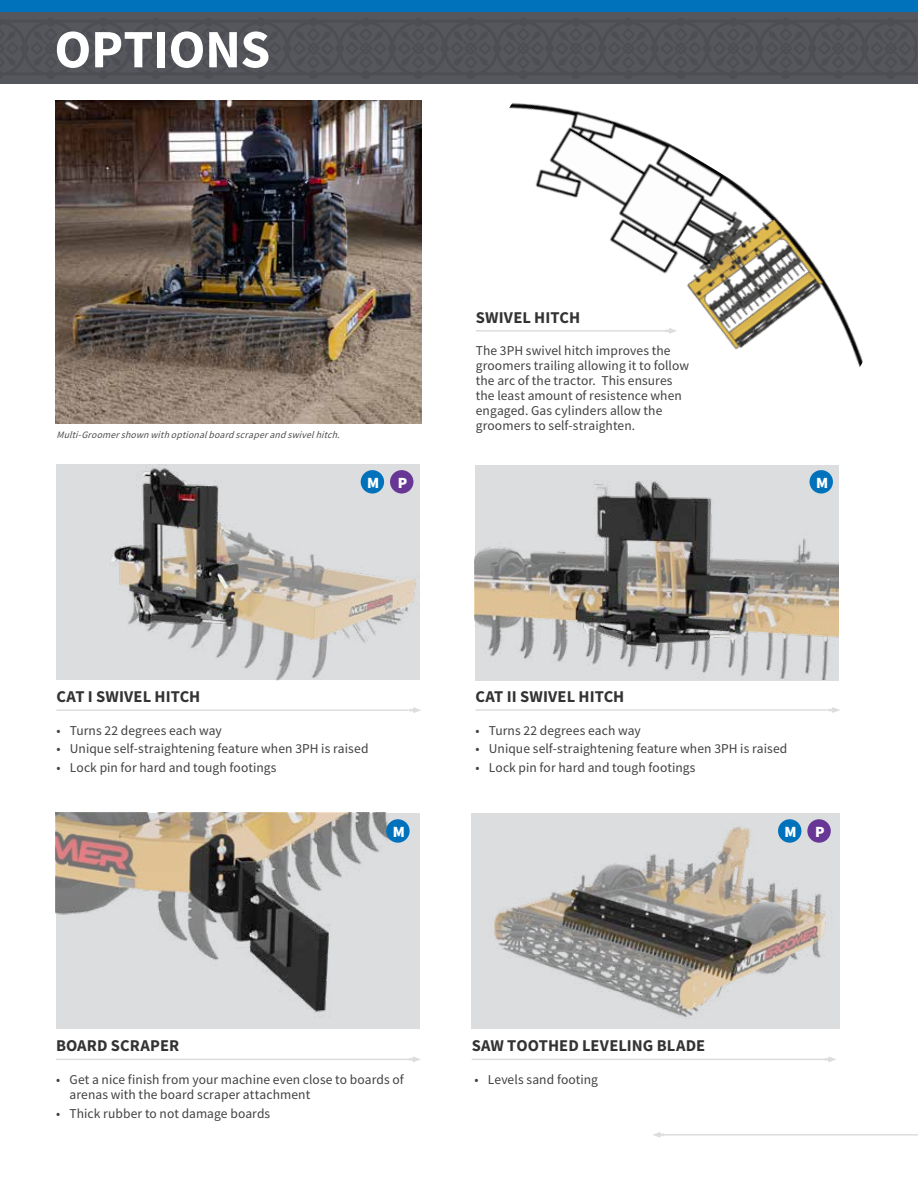
<style>
.page{position:relative;width:918px;height:1188px;background:#fff}
.page>*{position:absolute;margin:0;border:0;box-sizing:border-box;transform-origin:0 0}
.t1{font:700 54px "Source Sans Pro";letter-spacing:-.005em;color:#fff}
.t2{font:700 16.5px "Source Sans Pro";letter-spacing:.005em;color:#333334}
.t3{font:900 15.6px "Source Sans Pro";color:#fff}
.t4{font:13.5px/15px "Source Sans Pro";letter-spacing:.005em;color:#414042}
.t5{font:italic 9.75px "Source Sans Pro";color:#4d4d4f}
</style>
<div class="page">
<div style="left:0;top:0;width:918px;height:13px;background:#0072bc"></div>
<div style="left:0;top:13px;width:918px;height:71px;background:#55575c"></div>
<img style="left:58px;top:464px;width:362px;height:216px">
<img style="left:479px;top:813px;width:361px;height:216px">
<img style="left:56px;top:813px;width:364px;height:216px">
<img style="left:474px;top:465px;width:365px;height:215px">
<hr style="left:665px;top:1134px;width:253px;height:2px;background:#dcddde">
<svg style="left:653px;top:1132px;width:12px;height:6px"></svg>
<hr style="left:56px;top:709px;width:353px;height:2px;background:#dcddde">
<svg style="left:409px;top:707px;width:12px;height:6px"></svg>
<hr style="left:475px;top:709px;width:353px;height:2px;background:#dcddde">
<svg style="left:828px;top:707px;width:12px;height:6px"></svg>
<hr style="left:56px;top:1059px;width:352px;height:1px;background:#dcddde">
<svg style="left:408px;top:1056px;width:13px;height:6px"></svg>
<hr style="left:472px;top:1059px;width:352px;height:1px;background:#dcddde">
<svg style="left:824px;top:1056px;width:12px;height:6px"></svg>
<div style="left:390px;top:470px;width:23px;height:24px;background:#683695;border-radius:50%"></div>
<div style="left:361px;top:470px;width:23px;height:24px;background:#0072bc;border-radius:50%"></div>
<div style="left:810px;top:470px;width:23px;height:24px;background:#0072bc;border-radius:50%"></div>
<div style="left:386px;top:819px;width:24px;height:24px;background:#0072bc;border-radius:50%"></div>
<div style="left:807px;top:819px;width:24px;height:24px;background:#683695;border-radius:50%"></div>
<div style="left:778px;top:819px;width:23px;height:24px;background:#0072bc;border-radius:50%"></div>
<img style="left:509px;top:102px;width:354px;height:266px">
<img style="left:56px;top:100px;width:366px;height:324px">
<hr style="left:476px;top:330px;width:189px;height:2px;background:#dcddde">
<svg style="left:665px;top:328px;width:12px;height:6px"></svg>
<h1 class="t1" style="left:54px;top:13px;width:217px">OPTIONS</h1>
<p class="t5" style="left:56px;top:429px;width:288px">Multi-Groomershownwithoptionalboardscraperandswivelhitch.</p>
<p class="t2" style="left:476px;top:307px;width:106px">SWIVEL HITCH</p>
<p class="t4" style="left:476px;top:343px;width:215px">The 3PH swivel hitch improves the groomers trailing allowing it to follow the arc of the tractor. This ensures the least amount of resistence when engaged. Gas cylinders allow the groomers to self-straighten.</p>
<p class="t3" style="left:367px;top:472px;width:42px">M P</p>
<p class="t3" style="left:816px;top:472px;width:14px">M</p>
<p class="t2" style="left:56px;top:685px;width:146px">CAT I SWIVEL HITCH</p>
<p class="t2" style="left:475px;top:685px;width:151px">CAT II SWIVEL HITCH</p>
<p class="t4" style="left:56px;top:723px;width:167px">• Turns 22 degrees each way</p>
<p class="t4" style="left:56px;top:741px;width:314px">• Unique self-straightening feature when 3PH is raised</p>
<p class="t4" style="left:56px;top:760px;width:222px">• Lock pin for hard and tough footings</p>
<p class="t4" style="left:475px;top:723px;width:167px">• Turns 22 degrees each way</p>
<p class="t4" style="left:475px;top:741px;width:314px">• Unique self-straightening feature when 3PH is raised</p>
<p class="t4" style="left:475px;top:760px;width:222px">• Lock pin for hard and tough footings</p>
<p class="t3" style="left:393px;top:821px;width:14px">M</p>
<p class="t3" style="left:785px;top:821px;width:42px">M P</p>
<p class="t2" style="left:56px;top:1034px;width:125px">BOARD SCRAPER</p>
<p class="t2" style="left:472px;top:1035px;width:235px">SAW TOOTHED LEVELING BLADE</p>
<p class="t4" style="left:70px;top:1072px;width:336px;text-indent:-14px">• Get a nice finish from your machine even close to boards of arenas with the board scraper attachment</p>
<p class="t4" style="left:56px;top:1106px;width:216px">• Thick rubber to not damage boards</p>
<p class="t4" style="left:474px;top:1072px;width:125px">• Levels sand footing</p>
</div>
